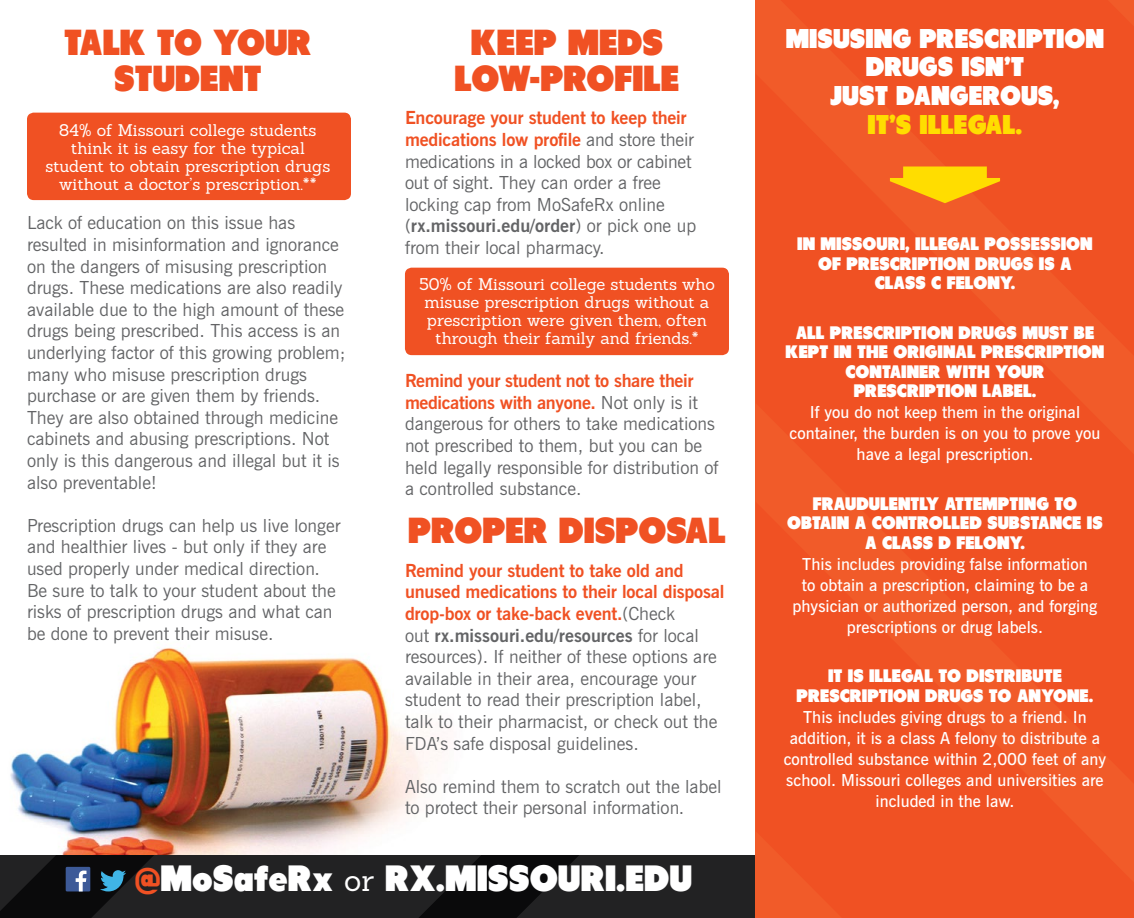
<style>
.page{position:relative;width:1134px;height:918px;background:#fff}
.page>*{position:absolute;margin:0;border:0;box-sizing:border-box;transform-origin:0 0}
.t1{font:36.45px "Tondu Beta";color:#fff}
.t2{font:36px/36px "Tondu Beta";color:#f05123;text-align:center}
.t3{font:27px/28.5px "Tondu Beta";color:#fff;text-align:center}
.t4{font:27px "Tondu Beta";color:#fd0}
.t5{font:18px/21.6px "News Gothic BT";color:#636466}
.t6{font:18px/19.5px "Tondu Beta";color:#fff;text-align:center}
.t7{font:600 16.5px/21px "News Gothic BT";color:#fff;text-align:center}
.t8{font:16.5px/18px "Sanchez";letter-spacing:-.005em;color:#fff;text-align:center}
.s1{font-weight:700;color:#f05123}
.s2{font-weight:700}
.s3{color:#f05123}
.s4{font-family:"Sanchez";font-size:30px}
</style>
<div class="page">
<div style="left:27px;top:113px;width:324px;height:87px;background:#f05123;border-radius:7px"></div>
<div style="left:405px;top:268px;width:324px;height:87px;background:#f05123;border-radius:7px"></div>
<img style="left:10px;top:648px;width:432px;height:207px">
<div style="left:0;top:855px;width:930px;height:63px;background:#0a0a0b"></div>
<svg style="left:0;top:855px;width:56px;height:56px"></svg>
<svg style="left:517px;top:855px;width:239px;height:63px;background:#1f1f1f"></svg>
<svg style="left:756px;top:74px;width:378px;height:428px;background:#f05223"></svg>
<svg style="left:780px;top:0;width:354px;height:356px;background:#f05324"></svg>
<svg style="left:756px;top:502px;width:378px;height:416px;background:#f05324"></svg>
<div style="left:66px;top:867px;width:24px;height:24px;background:#3d5a98"></div>
<svg style="left:76px;top:855px;width:405px;height:63px"></svg>
<svg style="left:890px;top:166px;width:110px;height:37px;background:#f9aa0e"></svg>
<h2 class="t2" style="left:64px;top:23px;width:249px">TALK TO YOUR<br>STUDENT</h2>
<p class="t8" style="left:45px;top:121px;width:286px">84% of Missouri college students think it is easy for the typical student to obtain prescription drugs without a doctor’s prescription.**</p>
<p class="t5" style="left:27px;top:212px;width:320px">Lack of education on this issue has resulted in misinformation and ignorance on the dangers of misusing prescription drugs. These medications are also readily available due to the high amount of these drugs being prescribed. This access is an underlying factor of this growing problem; many who misuse prescription drugs purchase or are given them by friends.<br>They are also obtained through medicine cabinets and abusing prescriptions. Not only is this dangerous and illegal but it is also preventable!</p>
<p class="t5" style="left:27px;top:514px;width:315px">Prescription drugs can help us live longer and healthier lives - but only if they are used properly under medical direction.<br>Be sure to talk to your student about the risks of prescription drugs and what can be done to prevent their misuse.</p>
<h2 class="t2" style="left:455px;top:23px;width:226px">KEEP MEDS<br>LOW-PROFILE</h2>
<p class="t5" style="left:405px;top:107px;width:293px"><span class="s1">Encourage your student to keep their medications low profile</span> and store their medications in a locked box or cabinet out of sight. They can order a free locking cap from MoSafeRx online (<span class="s2">rx.missouri.edu/order</span>) or pick one up from their local pharmacy.</p>
<p class="t8" style="left:419px;top:275px;width:297px">50% of Missouri college students who misuse prescription drugs without a prescription were given them, often through their family and friends.*</p>
<p class="t5" style="left:405px;top:370px;width:315px"><span class="s1">Remind your student not to share their medications with anyone.</span> Not only is it dangerous for others to take medications not prescribed to them, but you can be held legally responsible for distribution of a controlled substance.</p>
<h2 class="t2" style="left:408px;top:512px;width:319px">PROPER DISPOSAL</h2>
<p class="t5" style="left:405px;top:559px;width:321px"><span class="s1">Remind your student to take old and unused medications to their local disposal drop-box or take-back event.</span>(Check<br>out <span class="s2">rx.missouri.edu/resources</span> for local resources). If neither of these options are available in their area, encourage your student to read their prescription label, talk to their pharmacist, or check out the FDA’s safe disposal guidelines.</p>
<p class="t5" style="left:405px;top:775px;width:318px">Also remind them to scratch out the label to protect their personal information.</p>
<h1 class="t1" style="left:135px;top:856px;width:559px"><span class="s3">@</span>MoSafeRx <span class="s4">or</span> RX.MISSOURI.EDU</h1>
<h3 class="t3" style="left:786px;top:24px;width:320px">MISUSING PRESCRIPTION<br>DRUGS ISN’T<br>JUST DANGEROUS,</h3>
<h3 class="t4" style="left:868px;top:108px;width:156px">IT’S ILLEGAL.</h3>
<p class="t6" style="left:797px;top:234px;width:297px">IN MISSOURI, ILLEGAL POSSESSION<br>OF PRESCRIPTION DRUGS IS A<br>CLASS C FELONY.</p>
<p class="t6" style="left:786px;top:323px;width:320px">ALL PRESCRIPTION DRUGS MUST BE<br>KEPT IN THE ORIGINAL PRESCRIPTION<br>CONTAINER WITH YOUR<br>PRESCRIPTION LABEL.</p>
<p class="t7" style="left:790px;top:402px;width:312px">If you do not keep them in the original container, the burden is on you to prove you have a legal prescription.</p>
<p class="t6" style="left:787px;top:494px;width:317px">FRAUDULENTLY ATTEMPTING TO<br>OBTAIN A CONTROLLED SUBSTANCE IS<br>A CLASS D FELONY.</p>
<p class="t7" style="left:793px;top:553px;width:306px">This includes providing false information<br>to obtain a prescription, claiming to be a physician or authorized person, and forging prescriptions or drug labels.</p>
<p class="t6" style="left:797px;top:666px;width:298px">IT IS ILLEGAL TO DISTRIBUTE<br>PRESCRIPTION DRUGS TO ANYONE.</p>
<p class="t7" style="left:784px;top:706px;width:324px">This includes giving drugs to a friend. In addition, it is a class A felony to distribute a controlled substance within 2,000 feet of any school. Missouri colleges and universities are included in the law.</p>
</div>
